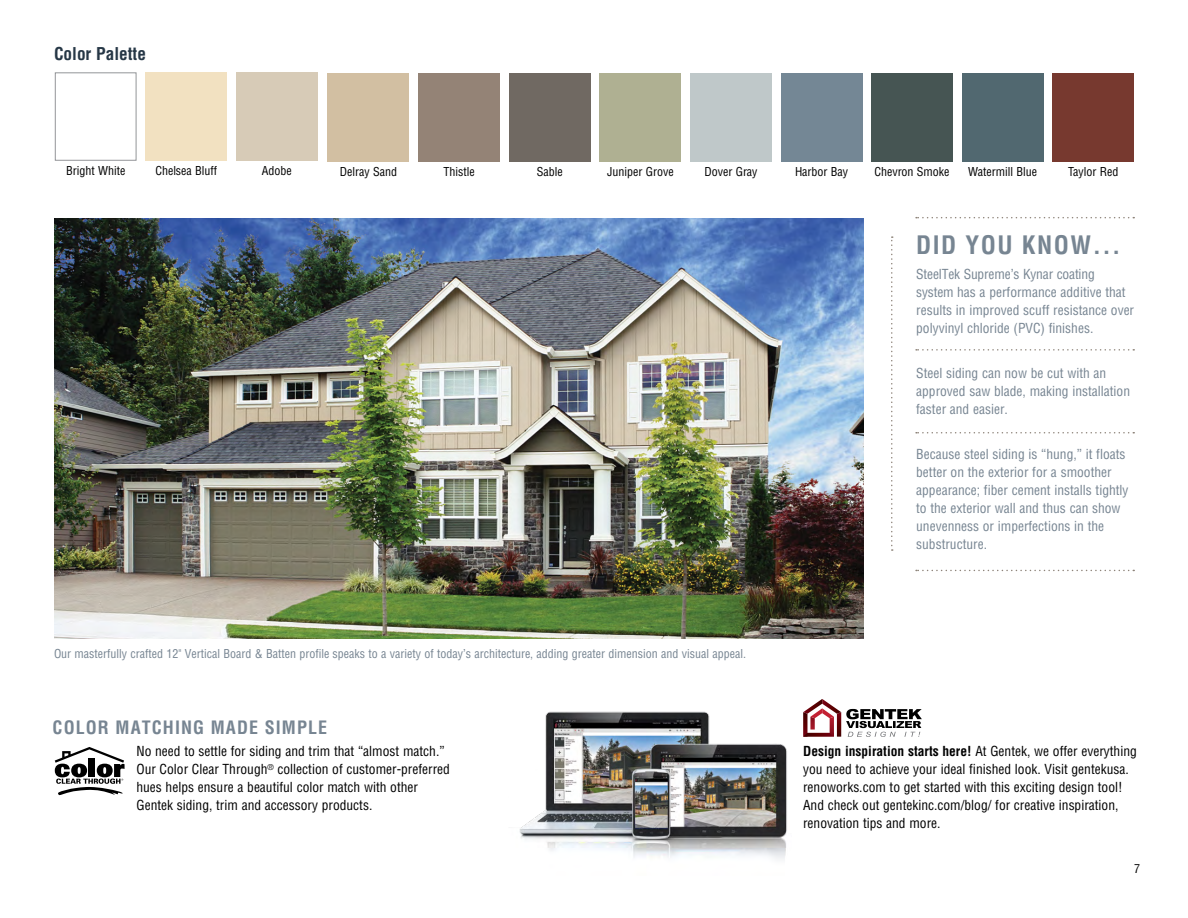
<style>
.page{position:relative;width:1188px;height:918px;background:#fff}
.page>*{position:absolute;margin:0;border:0;box-sizing:border-box;transform-origin:0 0}
.t1{font:700 condensed 24.9px "Helvetica LT Pro";letter-spacing:.06em;color:#778592}
.t2{font:700 condensed 18px "Helvetica LT Pro";letter-spacing:.06em;color:#778592}
.t3{font:700 condensed 17.25px "Helvetica LT Pro";color:#263746}
.t4{font:condensed 13.5px/18px "Helvetica LT Pro";color:#000}
.t5{font:condensed 13.5px/18px "Helvetica LT Pro";color:#778592}
.t6{font:condensed 12px "Helvetica LT Pro";color:#778592}
.t7{font:condensed 12px "Helvetica LT Pro";color:#000}
.s1{font-weight:700}
</style>
<div class="page">
<img style="left:519px;top:711px;width:268px;height:148px">
<img style="left:55px;top:218px;width:809px;height:421px">
<div style="left:55px;top:72px;width:81px;height:89px;background:#fff;border:1px solid #939598"></div>
<div style="left:146px;top:72px;width:81px;height:89px;background:#f2e1c1"></div>
<div style="left:236px;top:72px;width:82px;height:89px;background:#d7cbb7"></div>
<div style="left:328px;top:74px;width:81px;height:88px;background:#d2bfa2"></div>
<div style="left:418px;top:74px;width:82px;height:88px;background:#948376"></div>
<div style="left:509px;top:74px;width:81px;height:88px;background:#706962"></div>
<div style="left:600px;top:74px;width:81px;height:88px;background:#afb092"></div>
<div style="left:690px;top:74px;width:82px;height:88px;background:#bfc8c9"></div>
<div style="left:781px;top:74px;width:81px;height:88px;background:#748795"></div>
<div style="left:871px;top:74px;width:82px;height:88px;background:#465553"></div>
<div style="left:962px;top:74px;width:81px;height:88px;background:#516870"></div>
<div style="left:1052px;top:74px;width:82px;height:88px;background:#77392f"></div>
<svg style="left:55px;top:747px;width:70px;height:48px"></svg>
<svg style="left:891px;top:236px;width:2px;height:315px"></svg>
<svg style="left:916px;top:349px;width:218px;height:2px"></svg>
<svg style="left:916px;top:432px;width:218px;height:2px"></svg>
<svg style="left:916px;top:570px;width:218px;height:1px"></svg>
<svg style="left:916px;top:217px;width:218px;height:1px"></svg>
<svg style="left:803px;top:699px;width:119px;height:38px"></svg>
<p class="t3" style="left:54px;top:42px;width:93px">Color Palette</p>
<p class="t7" style="left:66px;top:163px;width:61px">Bright White</p>
<p class="t7" style="left:155px;top:163px;width:63px">Chelsea Bluff</p>
<p class="t7" style="left:262px;top:163px;width:31px">Adobe</p>
<p class="t7" style="left:340px;top:164px;width:59px">Delray Sand</p>
<p class="t7" style="left:443px;top:164px;width:33px">Thistle</p>
<p class="t7" style="left:537px;top:164px;width:27px">Sable</p>
<p class="t7" style="left:607px;top:164px;width:68px">Juniper Grove</p>
<p class="t7" style="left:704px;top:164px;width:55px">Dover Gray</p>
<p class="t7" style="left:795px;top:164px;width:55px">Harbor Bay</p>
<p class="t7" style="left:874px;top:164px;width:77px">Chevron Smoke</p>
<p class="t7" style="left:968px;top:164px;width:71px">Watermill Blue</p>
<p class="t7" style="left:1068px;top:164px;width:52px">Taylor Red</p>
<p class="t6" style="left:54px;top:647px;width:694px">Our masterfully crafted 12" Vertical Board &amp; Batten profile speaks to a variety of today’s architecture, adding greater dimension and visual appeal.</p>
<h2 class="t2" style="left:53px;top:715px;width:276px">COLOR MATCHING MADE SIMPLE</h2>
<p class="t4" style="left:136px;top:742px;width:315px">No need to settle for siding and trim that “almost match.” Our Color Clear Through<sup>®</sup> collection of customer-preferred hues helps ensure a beautiful color match with other Gentek siding, trim and accessory products.</p>
<h1 class="t1" style="left:916px;top:229px;width:206px">DID YOU KNOW...</h1>
<p class="t5" style="left:916px;top:265px;width:219px">SteelTek Supreme’s Kynar coating system has a performance additive that results in improved scuff resistance over polyvinyl chloride (PVC) finishes.</p>
<p class="t5" style="left:916px;top:364px;width:215px">Steel siding can now be cut with an approved saw blade, making installation faster and easier.</p>
<p class="t5" style="left:916px;top:445px;width:214px">Because steel siding is “hung,” it floats better on the exterior for a smoother appearance; fiber cement installs tightly to the exterior wall and thus can show unevenness or imperfections in the substructure.</p>
<p class="t4" style="left:803px;top:742px;width:335px"><span class="s1">Design inspiration starts here!</span> At Gentek, we offer everything you need to achieve your ideal finished look. Visit gentekusa. renoworks.com to get started with this exciting design tool!<br>And check out gentekinc.com/blog/ for creative inspiration, renovation tips and more.</p>
<p class="t7" style="left:1134px;top:861px;width:7px">7</p>
</div>
